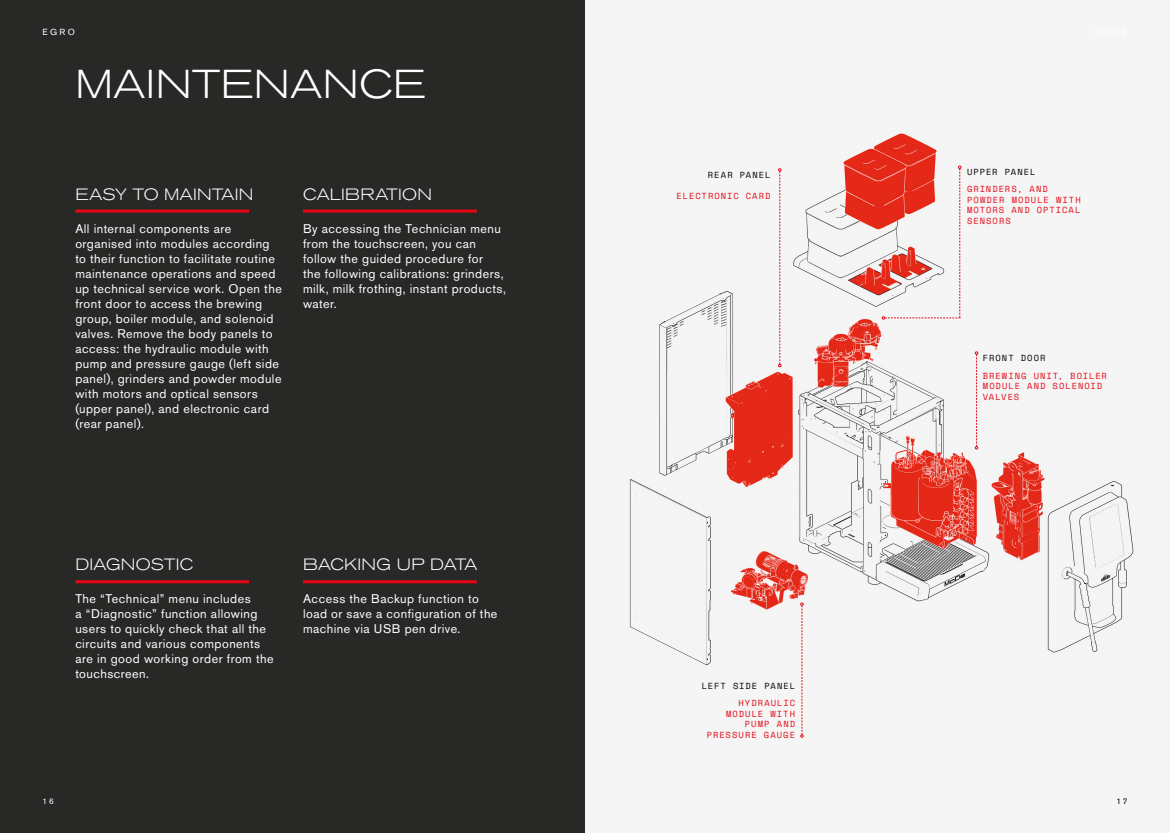
<style>
.page{position:relative;width:1170px;height:833px;background:#fff}
.page>*{position:absolute;margin:0;border:0;box-sizing:border-box;transform-origin:0 0}
.t1{font:300 expanded 40px "Akzidenz Grotesk BQ";letter-spacing:.015em;color:#fff}
.t2{font:300 expanded 16.25px "Akzidenz Grotesk BQ";letter-spacing:.015em;color:#fff}
.t3{font:12.5px/15px "Akzidenz Grotesk BQ";letter-spacing:.035em;color:#fff}
.t4{font:8.75px/10.5px "Space Mono";letter-spacing:.12em;color:#e30916}
.t5{font:8.75px "Space Mono";letter-spacing:.115em;color:#000}
.t6{font:8.75px "Akzidenz Grotesk BQ";color:#fff}
.t7{font:8.12px "Akzidenz Grotesk BQ";color:#fff}
.t8{font:8.12px "Akzidenz Grotesk BQ";color:#000}
</style>
<div class="page">
<div style="left:0;top:0;width:585px;height:833px;background:#282827"></div>
<img style="left:620px;top:111px;width:536px;height:627px">
<svg style="left:75px;top:209px;width:174px;height:4px"></svg>
<svg style="left:303px;top:209px;width:174px;height:4px"></svg>
<hr style="left:303px;top:580px;width:174px;height:3px;background:#e30613">
<hr style="left:75px;top:580px;width:174px;height:3px;background:#e30613">
<svg style="left:800px;top:602px;width:3px;height:135px"></svg>
<svg style="left:778px;top:168px;width:3px;height:199px"></svg>
<svg style="left:881px;top:166px;width:80px;height:153px"></svg>
<svg style="left:974px;top:351px;width:4px;height:98px"></svg>
<p class="t6" style="left:43px;top:27px;width:34px">EGRO</p>
<h1 class="t1" style="left:75px;top:62px;width:353px">MAINTENANCE</h1>
<h2 class="t2" style="left:75px;top:186px;width:179px">EASY TO MAINTAIN</h2>
<p class="t3" style="left:75px;top:221px;width:208px">All internal components are organised into modules according to their function to facilitate routine maintenance operations and speed up technical service work. Open the front door to access the brewing group, boiler module, and solenoid valves. Remove the body panels to access: the hydraulic module with pump and pressure gauge (left side panel), grinders and powder module with motors and optical sensors (upper panel), and electronic card (rear panel).</p>
<h2 class="t2" style="left:303px;top:186px;width:130px">CALIBRATION</h2>
<p class="t3" style="left:303px;top:221px;width:204px">By accessing the Technician menu from the touchscreen, you can follow the guided procedure for<br>the following calibrations: grinders, milk, milk frothing, instant products, water.</p>
<h2 class="t2" style="left:75px;top:555px;width:119px">DIAGNOSTIC</h2>
<p class="t3" style="left:75px;top:590px;width:200px">The “Technical” menu includes<br>a “Diagnostic” function allowing users to quickly check that all the circuits and various components are in good working order from the touchscreen.</p>
<h2 class="t2" style="left:303px;top:555px;width:176px">BACKING UP DATA</h2>
<p class="t3" style="left:303px;top:590px;width:196px">Access the Backup function to load or save a configuration of the machine via USB pen drive.</p>
<p class="t5" style="left:708px;top:169px;width:64px">REAR PANEL</p>
<p class="t4" style="left:676px;top:190px;width:95px">ELECTRONIC CARD</p>
<p class="t5" style="left:701px;top:679px;width:95px">LEFT SIDE PANEL</p>
<p class="t4" style="left:706px;top:697px;width:90px;text-align:right">HYDRAULIC<br>MODULE WITH<br>PUMP AND<br>PRESSURE GAUGE</p>
<p class="t5" style="left:966px;top:165px;width:70px">UPPER PANEL</p>
<p class="t4" style="left:966px;top:184px;width:115px">GRINDERS, AND<br>POWDER MODULE WITH<br>MOTORS AND OPTICAL<br>SENSORS</p>
<p class="t5" style="left:982px;top:352px;width:64px">FRONT DOOR</p>
<p class="t4" style="left:982px;top:370px;width:126px">BREWING UNIT, BOILER<br>MODULE AND SOLENOID<br>VALVES</p>
<p class="t7" style="left:43px;top:796px;width:13px">16</p>
<p class="t8" style="left:1116px;top:796px;width:12px">17</p>
</div>
